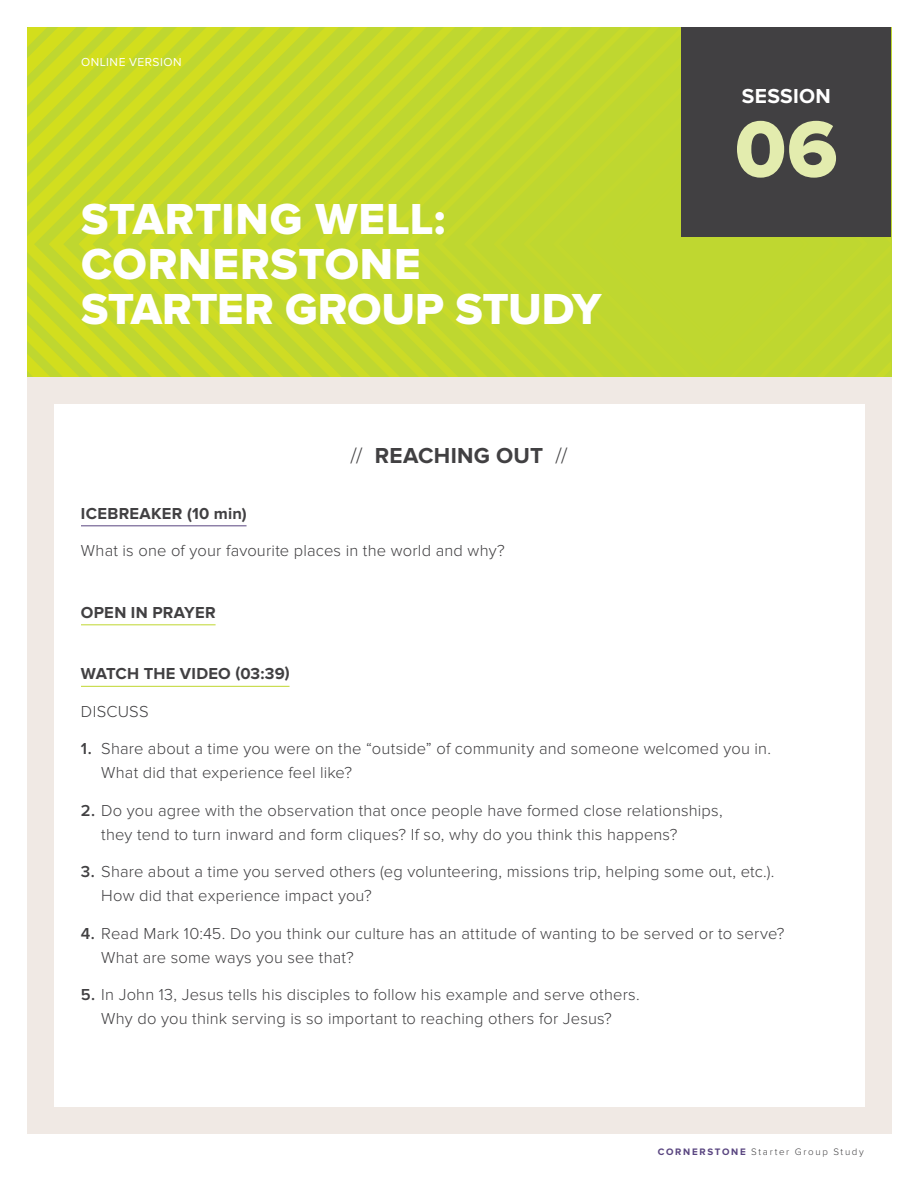
<style>
.page{position:relative;width:918px;height:1188px;background:#fff}
.page>*{position:absolute;margin:0;border:0;box-sizing:border-box;transform-origin:0 0}
.t1{font:82.5px "Proxima Nova Extrabld";color:#e3ecae}
.t2{font:45px/45px "Proxima Nova Extrabld";letter-spacing:.005em;color:#fff}
.t3{font:700 22.5px "Proxima Nova";letter-spacing:.01em;color:#414042}
.t4{font:700 21px "Proxima Nova";letter-spacing:.015em;color:#fff}
.t5{font:300 16.5px/24px "Proxima Nova";letter-spacing:.01em;color:#414042}
.t6{font:700 16.5px "Proxima Nova";letter-spacing:.015em;color:#414042}
.t7{font:12px "Proxima Nova";letter-spacing:.04em;color:#fff}
.t8{font:300 9.75px "Proxima Nova";letter-spacing:.17em;color:#414042}
.s1{font-weight:300}
.s2{font-weight:600}
.s3{font-weight:700;color:#594580}
</style>
<div class="page">
<svg style="left:27px;top:27px;width:864px;height:351px;fill:#bfd730"></svg>
<div style="left:27px;top:378px;width:864px;height:756px;background:#f0e9e4"></div>
<div style="left:682px;top:27px;width:209px;height:209px;background:#414042"></div>
<div style="left:54px;top:405px;width:810px;height:702px;background:#fff"></div>
<hr style="left:81px;top:526px;width:166px;height:1px;background:#594580">
<hr style="left:81px;top:625px;width:135px;height:1px;background:#bfd730">
<hr style="left:81px;top:686px;width:209px;height:1px;background:#bfd730">
<p class="t7" style="left:81px;top:57px;width:102px">ONLINE VERSION</p>
<h2 class="t2" style="left:81px;top:197px;width:522px">STARTING WELL:<br>CORNERSTONE<br>STARTER GROUP STUDY</h2>
<h3 class="t3" style="left:350px;top:446px;width:219px"><span class="s1">//</span> REACHING OUT <span class="s1">//</span></h3>
<p class="t6" style="left:81px;top:506px;width:167px">ICEBREAKER (10 min)</p>
<p class="t5" style="left:81px;top:540px;width:425px">What is one of your favourite places in the world and why?</p>
<p class="t6" style="left:81px;top:605px;width:136px">OPEN IN PRAYER</p>
<p class="t4" style="left:742px;top:87px;width:90px">SESSION</p>
<h1 class="t1" style="left:735px;top:115px;width:105px">06</h1>
<p class="t6" style="left:81px;top:666px;width:210px">WATCH THE VIDEO (03:39)</p>
<p class="t5" style="left:81px;top:700px;width:69px">DISCUSS</p>
<p class="t5" style="left:101px;top:738px;width:671px;text-indent:-20px"><span class="s2">1.</span> Share about a time you were on the “outside” of community and someone welcomed you in.<br>What did that experience feel like?</p>
<p class="t5" style="left:101px;top:799px;width:623px;text-indent:-20px"><span class="s2">2.</span> Do you agree with the observation that once people have formed close relationships, they tend to turn inward and form cliques? If so, why do you think this happens?</p>
<p class="t5" style="left:101px;top:861px;width:675px;text-indent:-20px"><span class="s2">3.</span> Share about a time you served others (eg volunteering, missions trip, helping some out, etc.).<br>How did that experience impact you?</p>
<p class="t5" style="left:101px;top:922px;width:685px;text-indent:-20px"><span class="s2">4.</span> Read Mark 10:45. Do you think our culture has an attitude of wanting to be served or to serve?<br>What are some ways you see that?</p>
<p class="t5" style="left:81px;top:984px;width:560px;text-align:center"><span class="s2">5.</span> In John 13, Jesus tells his disciples to follow his example and serve others.<br>Why do you think serving is so important to reaching others for Jesus?</p>
<p class="t8" style="left:658px;top:1148px;width:208px"><span class="s3">CORNERSTONE</span> Starter Group Study</p>
</div>
